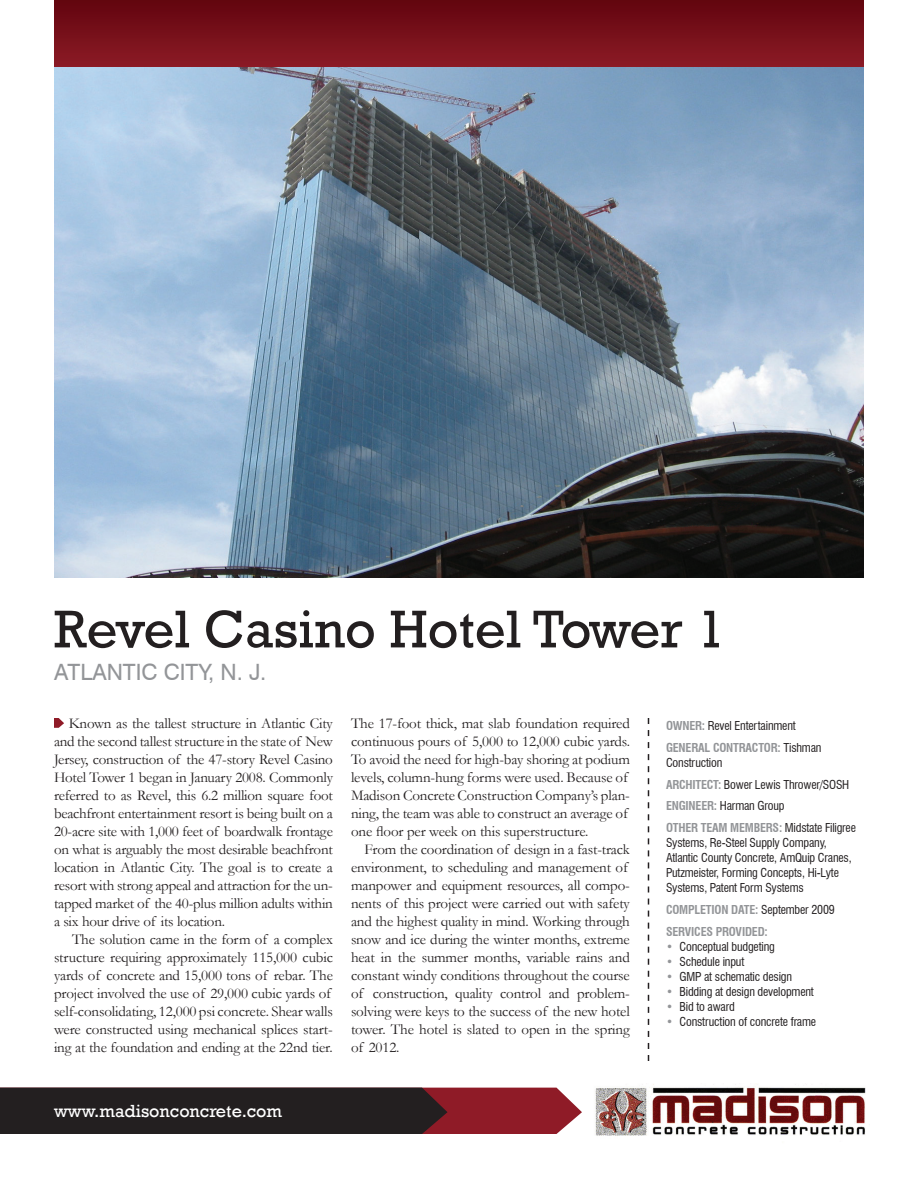
<style>
.page{position:relative;width:918px;height:1188px;background:#fff}
.page>*{position:absolute;margin:0;border:0;box-sizing:border-box;transform-origin:0 0}
.t1{font:54px "Rockwell";color:#231f20}
.t2{font:22.5px "Swiss 721 BT";color:#939598}
.t3{font:18px "Rockwell";color:#fff}
.t4{font:15px/18px "Garamond";letter-spacing:-.01em;color:#231f20}
.Infobox{font:condensed 12px/15px "Swiss 721 BT";letter-spacing:-.015em;color:#231f20}
.Infobox-2{font:700 condensed 12px "Swiss 721 BT";letter-spacing:-.015em;color:#939598}
.s1{font-weight:700;color:#939598}
.s2{font-weight:400;color:#231f20}
.s3{color:#939598}
</style>
<div class="page">
<div style="left:54px;top:0;width:810px;height:71px;background:linear-gradient(to bottom,#62050e,#8e1c27)"></div>
<img style="left:54px;top:67px;width:810px;height:511px">
<img style="left:595px;top:1084px;width:271px;height:52px">
<svg style="left:0;top:1088px;width:582px;height:46px;background:#3f2225"></svg>
<svg style="left:54px;top:718px;width:10px;height:10px"></svg>
<svg style="left:648px;top:718px;width:1px;height:343px"></svg>
<p class="t1" style="left:54px;top:598px;width:673px">Revel Casino Hotel Tower 1</p>
<p class="t2" style="left:54px;top:659px;width:214px">ATLANTIC CITY, N. J.</p>
<p class="Infobox" style="left:666px;top:718px;width:131px"><span class="s1">OWNER:</span> Revel Entertainment</p>
<p class="Infobox" style="left:666px;top:740px;width:157px"><span class="s1">GENERAL CONTRACTOR:</span> Tishman<br>Construction</p>
<p class="Infobox" style="left:666px;top:777px;width:185px"><span class="s1">ARCHITECT:</span> Bower Lewis Thrower/SOSH</p>
<p class="Infobox" style="left:666px;top:799px;width:120px"><span class="s1">ENGINEER:</span> Harman Group</p>
<p class="Infobox" style="left:666px;top:820px;width:191px"><span class="s1">OTHER TEAM MEMBERS:</span> Midstate Filigree Systems, Re-Steel Supply Company, Atlantic County Concrete, AmQuip Cranes, Putzmeister, Forming Concepts, Hi-Lyte Systems, Patent Form Systems</p>
<p class="Infobox-2" style="left:666px;top:902px;width:170px">COMPLETION DATE: <span class="s2">September 2009</span></p>
<p class="Infobox-2" style="left:666px;top:924px;width:103px">SERVICES PROVIDED:</p>
<p class="Infobox" style="left:666px;top:939px;width:110px"><span class="s3">•</span> Conceptual budgeting</p>
<p class="Infobox" style="left:666px;top:954px;width:80px"><span class="s3">•</span> Schedule input</p>
<p class="Infobox" style="left:666px;top:969px;width:128px"><span class="s3">•</span> GMP at schematic design</p>
<p class="Infobox" style="left:666px;top:984px;width:149px"><span class="s3">•</span> Bidding at design development</p>
<p class="Infobox" style="left:666px;top:999px;width:70px"><span class="s3">•</span> Bid to award</p>
<p class="Infobox" style="left:666px;top:1014px;width:152px"><span class="s3">•</span> Construction of concrete frame</p>
<p class="t4" style="left:351px;top:714px;width:281px">The 17-foot thick, mat slab foundation required continuous pours of 5,000 to 12,000 cubic yards.<br>To avoid the need for high-bay shoring at podium levels, column-hung forms were used. Because of Madison Concrete Construction Company’s plan&shy;ning, the team was able to construct an average of one floor per week on this superstructure.</p>
<p class="t4" style="left:351px;top:840px;width:281px;text-indent:14px">From the coordination of design in a fast-track environment, to scheduling and management of manpower and equipment resources, all compo&shy;nents of this project were carried out with safety and the highest quality in mind. Working through snow and ice during the winter months, extreme heat in the summer months, variable rains and constant windy conditions throughout the course of construction, quality control and problem&shy;solving were keys to the success of the new hotel tower. The hotel is slated to open in the spring of 2012.</p>
<p class="t4" style="left:54px;top:714px;width:281px;text-align:justify;text-indent:15px">Known as the tallest structure in Atlantic City and the second tallest structure in the state of New Jersey, construction of the 47-story Revel Casino Hotel Tower 1 began in January 2008. Commonly referred to as Revel, this 6.2 million square foot beachfront entertainment resort is being built on a 20-acre site with 1,000 feet of boardwalk frontage on what is arguably the most desirable beachfront location in Atlantic City. The goal is to create a resort with strong appeal and attraction for the un&shy;tapped market of the 40-plus million adults within a six hour drive of its location.</p>
<p class="t4" style="left:54px;top:930px;width:281px;text-indent:18px">The solution came in the form of a complex structure requiring approximately 115,000 cubic yards of concrete and 15,000 tons of rebar. The project involved the use of 29,000 cubic yards of self-consolidating, 12,000 psi concrete. Shear walls were constructed using mechanical splices start&shy;ing at the foundation and ending at the 22nd tier.</p>
<p class="t3" style="left:54px;top:1100px;width:230px">www.madisonconcrete.com</p>
</div>
